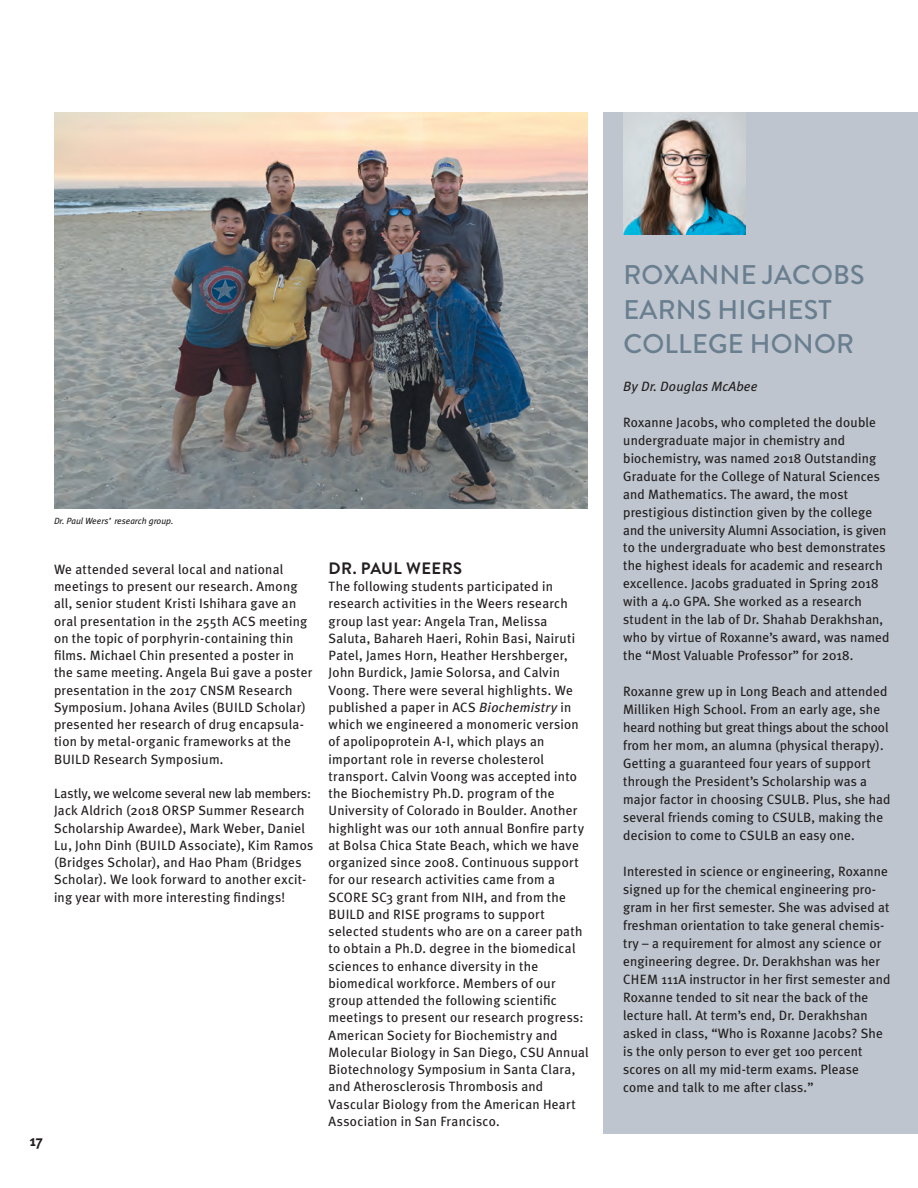
<style>
.page{position:relative;width:918px;height:1188px;background:#fff}
.page>*{position:absolute;margin:0;border:0;box-sizing:border-box;transform-origin:0 0}
.t1{font:500 27px/34.5px "Brandon Grotesque";letter-spacing:.01em;color:#697f90}
.t2{font:700 16.5px "Brandon Grotesque";letter-spacing:.03em;color:#231f20}
.t3{font:700 15px "Meta Plus";color:#231f20}
.t4{font:13.5px/17.2px "Meta Plus";letter-spacing:.015em;color:#231f20}
.t5{font:italic 13.5px "Meta Plus";letter-spacing:.01em;color:#231f20}
.t6{font:italic 9px "Meta Plus";color:#231f20}
.s1{font-style:italic}
</style>
<div class="page">
<div style="left:603px;top:112px;width:315px;height:1022px;background:#bec5ce"></div>
<img style="left:54px;top:112px;width:534px;height:397px">
<img style="left:623px;top:112px;width:122px;height:123px">
<p class="t6" style="left:54px;top:516px;width:121px">Dr. Paul Weers’ research group.</p>
<p class="t4" style="left:54px;top:560px;width:260px">We attended several local and national meetings to present our research. Among all, senior student Kristi Ishihara gave an oral presentation in the 255th ACS meeting on the topic of porphyrin-containing thin films. Michael Chin presented a poster in the same meeting. Angela Bui gave a poster presentation in the 2017 CNSM Research Symposium. Johana Aviles (BUILD Scholar) presented her research of drug encapsula&shy;tion by metal-organic frameworks at the BUILD Research Symposium.</p>
<p class="t4" style="left:54px;top:785px;width:261px">Lastly, we welcome several new lab members:<br>Jack Aldrich (2018 ORSP Summer Research Scholarship Awardee), Mark Weber, Daniel Lu, John Dinh (BUILD Associate), Kim Ramos (Bridges Scholar), and Hao Pham (Bridges Scholar). We look forward to another excit&shy;ing year with more interesting findings!</p>
<p class="t3" style="left:30px;top:1132px;width:14px">17</p>
<p class="t2" style="left:329px;top:557px;width:135px">DR. PAUL WEERS</p>
<p class="t4" style="left:329px;top:578px;width:262px">The following students participated in research activities in the Weers research group last year: Angela Tran, Melissa Saluta, Bahareh Haeri, Rohin Basi, Nairuti Patel, James Horn, Heather Hershberger, John Burdick, Jamie Solorsa, and Calvin Voong. There were several highlights. We published a paper in ACS <span class="s1">Biochemistry</span> in which we engineered a monomeric version of apolipoprotein A-I, which plays an important role in reverse cholesterol transport. Calvin Voong was accepted into the Biochemistry Ph.D. program of the University of Colorado in Boulder. Another highlight was our 10th annual Bonfire party at Bolsa Chica State Beach, which we have organized since 2008. Continuous support for our research activities came from a SCORE SC3 grant from NIH, and from the BUILD and RISE programs to support selected students who are on a career path to obtain a Ph.D. degree in the biomedical sciences to enhance diversity in the biomedical workforce. Members of our group attended the following scientific meetings to present our research progress:<br>American Society for Biochemistry and Molecular Biology in San Diego, CSU Annual Biotechnology Symposium in Santa Clara, and Atherosclerosis Thrombosis and Vascular Biology from the American Heart Association in San Francisco.</p>
<p class="t1" style="left:623px;top:258px;width:243px">ROXANNE JACOBS<br>EARNS HIGHEST<br>COLLEGE HONOR</p>
<p class="t5" style="left:623px;top:378px;width:136px">By Dr. Douglas McAbee</p>
<p class="t4" style="left:623px;top:413px;width:268px;line-height:18px">Roxanne Jacobs, who completed the double undergraduate major in chemistry and biochemistry, was named 2018 Outstanding Graduate for the College of Natural Sciences and Mathematics. The award, the most prestigious distinction given by the college and the university Alumni Association, is given to the undergraduate who best demonstrates the highest ideals for academic and research excellence. Jacobs graduated in Spring 2018 with a 4.0 GPA. She worked as a research student in the lab of Dr. Shahab Derakhshan, who by virtue of Roxanne’s award, was named the “Most Valuable Professor” for 2018.</p>
<p class="t4" style="left:623px;top:683px;width:269px;line-height:18px">Roxanne grew up in Long Beach and attended Milliken High School. From an early age, she heard nothing but great things about the school from her mom, an alumna (physical therapy).<br>Getting a guaranteed four years of support through the President’s Scholarship was a major factor in choosing CSULB. Plus, she had several friends coming to CSULB, making the decision to come to CSULB an easy one.</p>
<p class="t4" style="left:623px;top:863px;width:269px;line-height:18px">Interested in science or engineering, Roxanne signed up for the chemical engineering pro&shy;gram in her first semester. She was advised at freshman orientation to take general chemis&shy;try – a requirement for almost any science or engineering degree. Dr. Derakhshan was her CHEM 111A instructor in her first semester and Roxanne tended to sit near the back of the lecture hall. At term’s end, Dr. Derakhshan asked in class, “Who is Roxanne Jacobs? She is the only person to ever get 100 percent scores on all my mid-term exams. Please come and talk to me after class.”</p>
</div>
